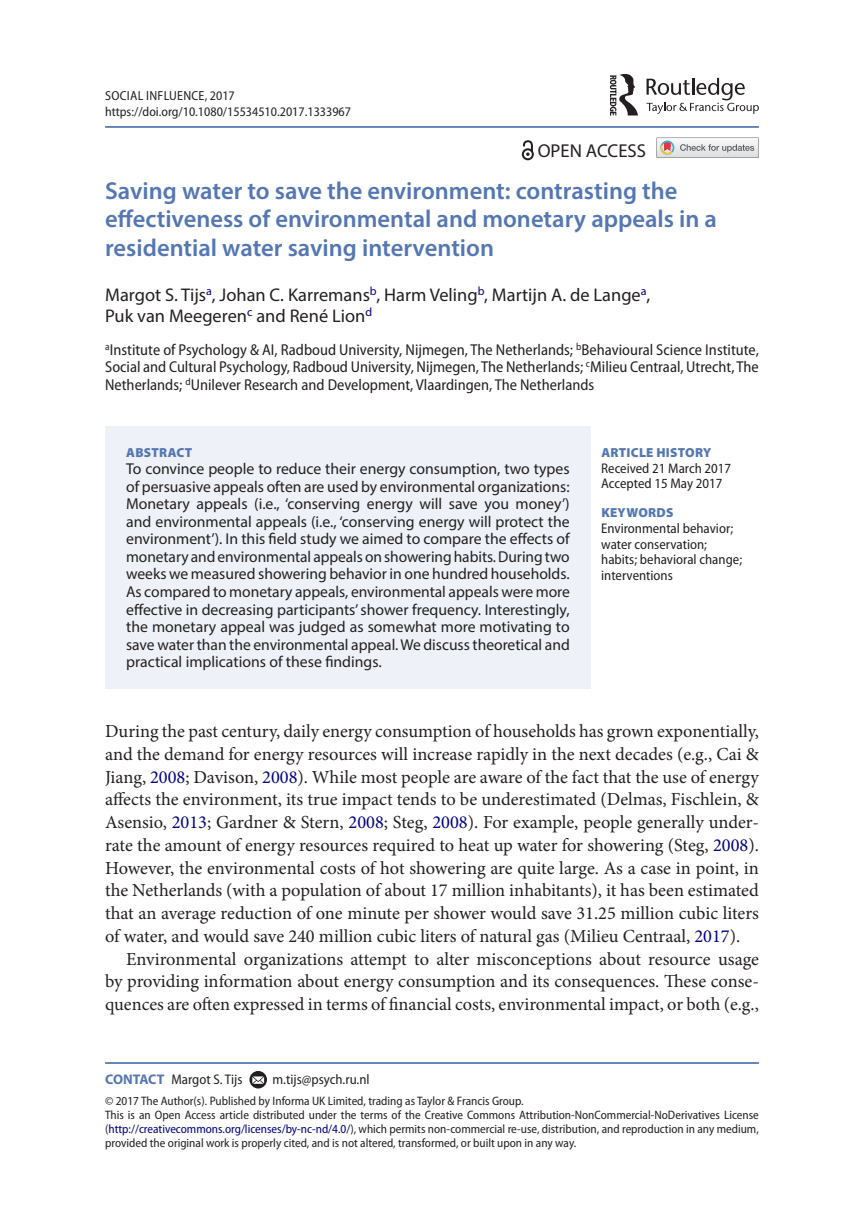
<style>
.page{position:relative;width:864px;height:1231px;background:#fff}
.page>*{position:absolute;margin:0;border:0;box-sizing:border-box;transform-origin:0 0}
.t1{font:600 24.5px/28px "Myriad Pro";color:#5477b3}
.t2{font:18.72px "Myriad Pro";color:#231f20}
.t3{font:18.38px/22.8px "Minion Pro";color:#231f20;text-align:justify}
.t4{font:18.38px/21px "Myriad Pro";color:#231f20}
.t5{font:15.75px/17.5px "Myriad Pro";color:#231f20;text-align:justify}
.t6{font:semi-condensed 15.75px/17.5px "Myriad Pro";color:#231f20;text-align:justify}
.t7{font:semi-condensed 14px/15.8px "Myriad Pro";color:#231f20}
.t8{font:semi-condensed 13.12px/15.8px "Myriad Pro";color:#231f20}
.t9{font:900 13.12px "Myriad Pro";letter-spacing:.02em;color:#5477b3}
.t10{font:semi-condensed 12.25px/14px "Myriad Pro";color:#231f20}
.s1{color:#000080}
.s2{font-weight:700;font-stretch:normal;color:#5477b3}
</style>
<div class="page">
<hr style="left:105px;top:126px;width:653px;height:2px;background:#5477b3">
<div style="left:105px;top:426px;width:485px;height:262px;background:#eef1f7"></div>
<hr style="left:105px;top:1061px;width:653px;height:2px;background:#5477b3">
<svg style="left:249px;top:1070px;width:18px;height:18px"></svg>
<svg style="left:252px;top:1076px;width:12px;height:7px"></svg>
<svg style="left:646px;top:78px;width:112px;height:36px"></svg>
<svg style="left:609px;top:74px;width:28px;height:42px"></svg>
<svg style="left:521px;top:140px;width:12px;height:20px"></svg>
<svg style="left:656px;top:137px;width:102px;height:21px"></svg>
<p class="t8" style="left:105px;top:88px;width:247px">Social Influence, 2017 https://doi.org/10.1080/15534510.2017.1333967</p>
<p class="t2" style="left:537px;top:140px;width:110px">OPEN ACCESS</p>
<h1 class="t1" style="left:105px;top:177px;width:613px">Saving water to save the environment: contrasting the effectiveness of environmental and monetary appeals in a residential water saving intervention</h1>
<p class="t4" style="left:105px;top:284px;width:546px">Margot S. Tijs<sup>a</sup>, Johan C. Karremans<sup>b</sup>, Harm Veling<sup>b</sup>, Martijn A. de Lange<sup>a</sup>,<br>Puk van Meegeren<sup>c</sup> and René Lion<sup>d</sup></p>
<p class="t6" style="left:105px;top:341px;width:655px"><sup>a</sup>Institute of Psychology &amp; AI, Radboud University, Nijmegen, The Netherlands; <sup>b</sup>Behavioural Science Institute, Social and Cultural Psychology, Radboud University, Nijmegen, The Netherlands; <sup>c</sup>Milieu Centraal, Utrecht, The Netherlands; <sup>d</sup>Unilever Research and Development, Vlaardingen, The Netherlands</p>
<p class="t9" style="left:126px;top:445px;width:68px">ABSTRACT</p>
<p class="t5" style="left:126px;top:460px;width:445px">To convince people to reduce their energy consumption, two types of persuasive appeals often are used by environmental organizations:<br>Monetary appeals (i.e., ‘conserving energy will save you money’) and environmental appeals (i.e., ‘conserving energy will protect the environment’). In this field study we aimed to compare the effects of monetary and environmental appeals on showering habits. During two weeks we measured showering behavior in one hundred households.<br>As compared to monetary appeals, environmental appeals were more effective in decreasing participants’ shower frequency. Interestingly, the monetary appeal was judged as somewhat more motivating to save water than the environmental appeal. We discuss theoretical and practical implications of these findings.</p>
<p class="t9" style="left:601px;top:445px;width:111px">ARTICLE HISTORY</p>
<p class="t7" style="left:601px;top:460px;width:131px">Received 21 March 2017<br>Accepted 15 May 2017</p>
<p class="t9" style="left:601px;top:505px;width:74px">KEYWORDS</p>
<p class="t7" style="left:601px;top:520px;width:142px">Environmental behavior; water conservation; habits; behavioral change; interventions</p>
<p class="t3" style="left:105px;top:719px;width:655px">During the past century, daily energy consumption of households has grown exponentially, and the demand for energy resources will increase rapidly in the next decades (e.g., Cai &amp; Jiang, <span class="s1">2008</span>; Davison, <span class="s1">2008</span>). While most people are aware of the fact that the use of energy affects the environment, its true impact tends to be underestimated (Delmas, Fischlein, &amp; Asensio, <span class="s1">2013</span>; Gardner &amp; Stern, <span class="s1">2008</span>; Steg, <span class="s1">2008</span>). For example, people generally under&shy;rate the amount of energy resources required to heat up water for showering (Steg, <span class="s1">2008</span>).<br>However, the environmental costs of hot showering are quite large. As a case in point, in the Netherlands (with a population of about 17 million inhabitants), it has been estimated that an average reduction of one minute per shower would save 31.25 million cubic liters of water, and would save 240 million cubic liters of natural gas (Milieu Centraal, <span class="s1">2017</span>).</p>
<p class="t3" style="left:105px;top:947px;width:655px;text-indent:21px">Environmental organizations attempt to alter misconceptions about resource usage by providing information about energy consumption and its consequences. These conse&shy;quences are often expressed in terms of financial costs, environmental impact, or both (e.g.,</p>
<p class="t7" style="left:105px;top:1071px;width:139px"><span class="s2">CONTACT</span> Margot S. Tijs</p>
<p class="t7" style="left:272px;top:1071px;width:99px">m.tijs@psych.ru.nl</p>
<p class="t10" style="left:105px;top:1093px;width:655px">© 2017 The Author(s). Published by Informa UK Limited, trading as Taylor &amp; Francis Group.<br>This is an Open Access article distributed under the terms of the Creative Commons Attribution-NonCommercial-NoDerivatives License (<span class="s1">http://creativecommons.org/licenses/by-nc-nd/4.0/</span>), which permits non-commercial re-use, distribution, and reproduction in any medium, provided the original work is properly cited, and is not altered, transformed, or built upon in any way.</p>
</div>
